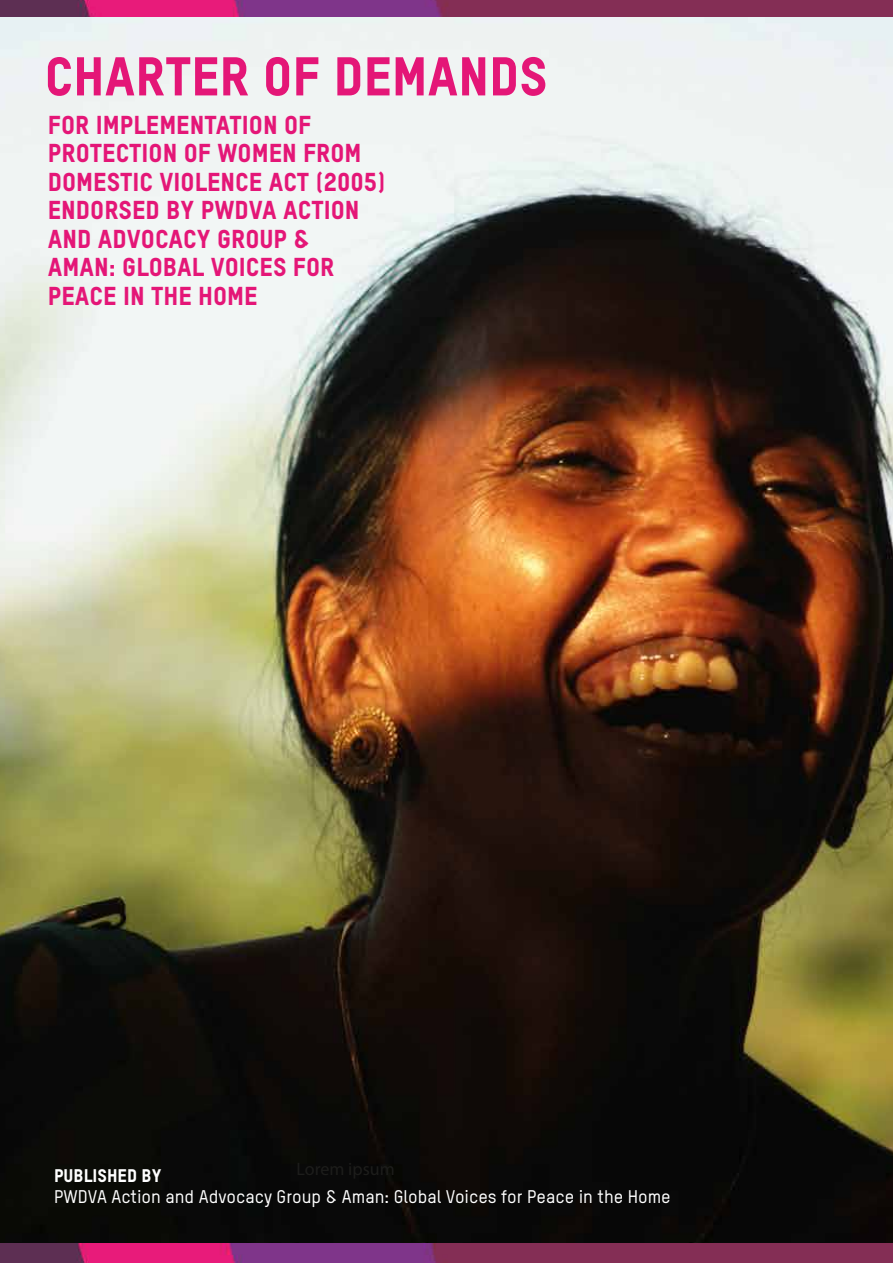
<style>
.page{position:relative;width:893px;height:1263px;background:#fff}
.page>*{position:absolute;margin:0;border:0;box-sizing:border-box;transform-origin:0 0}
.t1{font:25.5px/28.5px "Oxfam TSTARPRO Headline";color:#e41677}
.t2{font:500 18px "Oxfam TSTARPRO";color:#fff}
.t3{font:18px "Oxfam TSTARPRO Headline";color:#fff}
</style>
<div class="page">
<img style="left:0;top:16px;width:893px;height:1247px">
<svg style="left:48px;top:57px;width:23px;height:39px"></svg>
<svg style="left:77px;top:57px;width:140px;height:38px;background:#e981b3"></svg>
<svg style="left:223px;top:57px;width:25px;height:38px"></svg>
<svg style="left:266px;top:57px;width:23px;height:39px"></svg>
<svg style="left:296px;top:57px;width:22px;height:38px"></svg>
<svg style="left:337px;top:57px;width:23px;height:38px"></svg>
<svg style="left:367px;top:57px;width:23px;height:38px"></svg>
<svg style="left:396px;top:57px;width:89px;height:38px"></svg>
<svg style="left:493px;top:57px;width:52px;height:39px"></svg>
<img style="left:0;top:1243px;width:892px;height:20px">
<img style="left:0;top:0;width:893px;height:16px">
<p class="t1" style="left:48px;top:110px;width:339px">FOR IMPLEMENTATION OF<br>PROTECTION OF WOMEN FROM<br>DOMESTIC VIOLENCE ACT (2005)<br>ENDORSED BY PWDVA ACTION<br>AND ADVOCACY GROUP &amp;<br>AMAN: GLOBAL VOICES FOR<br>PEACE IN THE HOME</p>
<p class="t3" style="left:54px;top:1165px;width:109px">PUBLISHED BY</p>
<p class="t2" style="left:54px;top:1186px;width:618px">PWDVA Action and Advocacy Group &amp; Aman: Global Voices for Peace in the Home</p>
</div>
